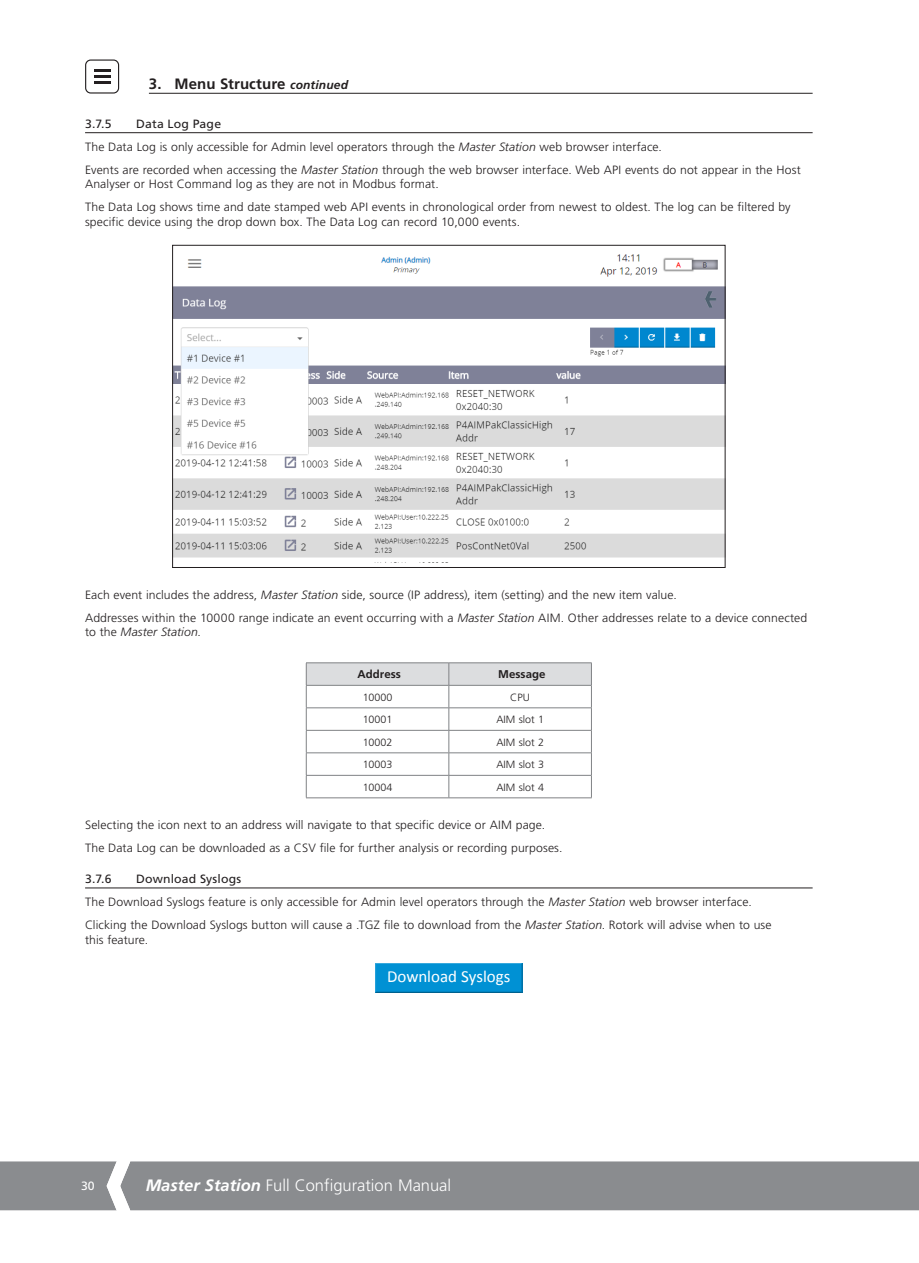
<style>
.page{position:relative;width:919px;height:1263px;background:#fff}
.page>*{position:absolute;margin:0;border:0;box-sizing:border-box;transform-origin:0 0}
.t1{font:16.95px "Calibri";color:#fff}
.t2{font:300 16.5px "Frutiger LT Std";color:#fff}
.t3{font:700 15px "Frutiger LT Std";letter-spacing:.005em;color:#231f20}
.t4{font:300 12px/23px "Frutiger LT Std";letter-spacing:.005em;color:#231f20}
.t5{font:italic 300 12px "Frutiger LT Std";letter-spacing:.005em;color:#231f20}
.t6{font:12px "Frutiger LT Std";color:#231f20}
.t7{font:12px "Frutiger LT Std";color:#fff}
.t8{font:700 11.25px "Frutiger LT Std";color:#231f20}
.t9{font:300 10.5px "Frutiger LT Std";color:#231f20}
.s1{font-style:italic;font-size:12px}
.s2{font-weight:400}
.s3{font-style:italic}
.s4{font-style:normal}
.s5{font-weight:700;font-style:italic}
</style>
<div class="page">
<div style="left:0;top:1161px;width:918px;height:49px;background:#8a8c8f"></div>
<hr style="left:149px;top:93px;width:663px;height:1px;background:#231f20">
<svg style="left:94px;top:69px;width:16px;height:15px"></svg>
<div style="left:85px;top:59px;width:34px;height:35px;border:1px solid #231f20;border-radius:5px"></div>
<hr style="left:85px;top:132px;width:727px;height:1px;background:#231f20">
<hr style="left:85px;top:887px;width:727px;height:1px;background:#231f20">
<img style="left:174px;top:254px;width:549px;height:309px">
<hr style="left:306px;top:662px;width:143px;height:1px;background:#808285">
<hr style="left:449px;top:662px;width:142px;height:1px;background:#808285">
<svg style="left:306px;top:663px;width:286px;height:135px"></svg>
<hr style="left:306px;top:685px;width:143px;height:1px;background:#808285">
<hr style="left:449px;top:685px;width:142px;height:1px;background:#808285">
<div style="left:375px;top:962px;width:150px;height:33px;background:#231f20;opacity:.75"></div>
<p class="t3" style="left:149px;top:75px;width:201px">3. Menu Structure <span class="s1">continued</span></p>
<p class="t6" style="left:85px;top:117px;width:28px">3.7.5</p>
<p class="t4" style="left:85px;top:113px;width:717px;text-indent:51px"><span class="s2">Data Log Page<br></span>The Data Log is only accessible for Admin level operators through the <span class="s3">Master Station</span> web browser interface.<br>Events are recorded when accessing the <span class="s3">Master Station</span> through the web browser interface. Web API events do not appear in the Host</p>
<p class="t4" style="left:85px;top:173px;width:707px">Analyser or Host Command log as they are not in Modbus format.<br>The Data Log shows time and date stamped web API events in chronological order from newest to oldest. The log can be filtered by</p>
<p class="t4" style="left:85px;top:210px;width:436px">specific device using the drop down box. The Data Log can record 10,000 events.</p>
<p class="t4" style="left:85px;top:584px;width:723px">Each event includes the address, <span class="s3">Master Station</span> side, source (IP address), item (setting) and the new item value.<br>Addresses within the 10000 range indicate an event occurring with a <span class="s3">Master Station</span> AIM. Other addresses relate to a device connected</p>
<p class="t5" style="left:85px;top:625px;width:117px"><span class="s4">to the</span> Master Station<span class="s4">.</span></p>
<p class="t8" style="left:357px;top:668px;width:45px">Address</p>
<p class="t8" style="left:498px;top:668px;width:49px">Message</p>
<p class="t9" style="left:362px;top:691px;width:31px">10000</p>
<p class="t9" style="left:510px;top:691px;width:21px">CPU</p>
<p class="t9" style="left:362px;top:713px;width:31px">10001</p>
<p class="t9" style="left:496px;top:713px;width:49px">AIM slot 1</p>
<p class="t9" style="left:362px;top:736px;width:31px">10002</p>
<p class="t9" style="left:496px;top:736px;width:49px">AIM slot 2</p>
<p class="t9" style="left:362px;top:758px;width:31px">10003</p>
<p class="t9" style="left:496px;top:758px;width:49px">AIM slot 3</p>
<p class="t9" style="left:362px;top:781px;width:31px">10004</p>
<p class="t9" style="left:496px;top:781px;width:49px">AIM slot 4</p>
<p class="t4" style="left:85px;top:813px;width:479px">Selecting the icon next to an address will navigate to that specific device or AIM page.<br>The Data Log can be downloaded as a CSV file for further analysis or recording purposes.</p>
<p class="t6" style="left:85px;top:872px;width:28px">3.7.6</p>
<p class="t4" style="left:85px;top:868px;width:688px;text-indent:51px"><span class="s2">Download Syslogs<br></span>The Download Syslogs feature is only accessible for Admin level operators through the <span class="s3">Master Station</span> web browser interface.<br>Clicking the Download Syslogs button will cause a .TGZ file to download from the <span class="s3">Master Station</span>. Rotork will advise when to use</p>
<p class="t4" style="left:85px;top:928px;width:65px">this feature.</p>
<h1 class="t1" style="left:387px;top:965px;width:125px">Download Syslogs</h1>
<p class="t7" style="left:81px;top:1179px;width:15px">30</p>
<h2 class="t2" style="left:146px;top:1176px;width:307px"><span class="s5">Master Station</span> Full Configuration Manual</h2>
</div>
